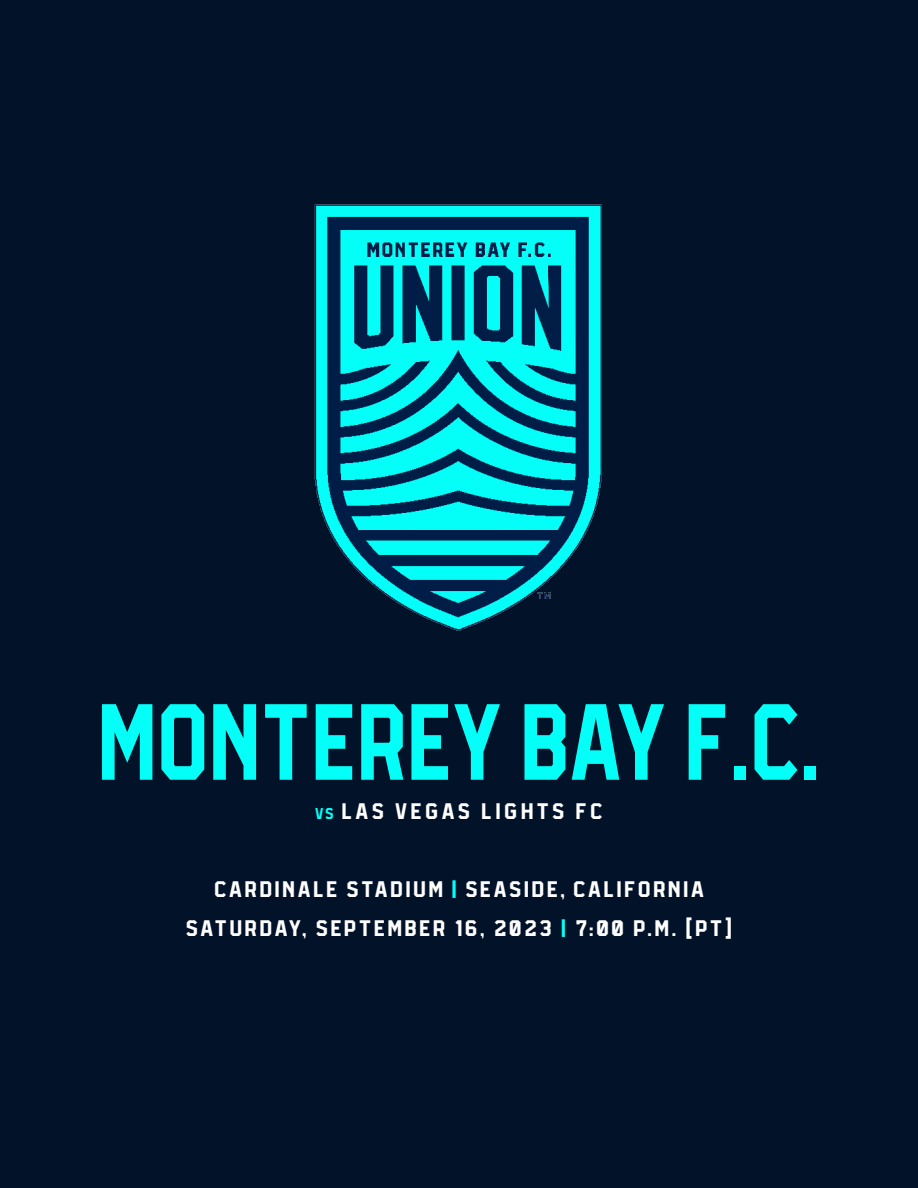
<style>
.page{position:relative;width:918px;height:1188px;background:#021229}
.page>*{position:absolute;margin:0;border:0;box-sizing:border-box;transform-origin:0 0}
.t1{font:108px "Infield Block";color:#03fff7;scale:.83 1}
.t2{font:22.5px "Infield Block";letter-spacing:.105em;color:#fff}
.t3{font:22.5px "Infield Block";letter-spacing:.15em;color:#fff}
.s1{font-size:15.75px;color:#03fff7}
.s2{color:#03fff7}
</style>
<div class="page">
<img style="left:314px;top:204px;width:288px;height:428px">
<p class="t1" style="left:98px;top:684px;width:873px">MONTEREY BAY F.C.</p>
<p class="t3" style="left:315px;top:799px;width:289px"><span class="s1">vs</span> LAS VEGAS LIGHTS FC</p>
<p class="t2" style="left:214px;top:877px;width:491px">CARDINALE STADIUM <span class="s2">|</span> SEASIDE, CALIFORNIA</p>
<p class="t2" style="left:186px;top:916px;width:548px">SATURDAY, SEPTEMBER 16, 2023 <span class="s2">|</span> 7:00 P.M. [PT]</p>
</div>
